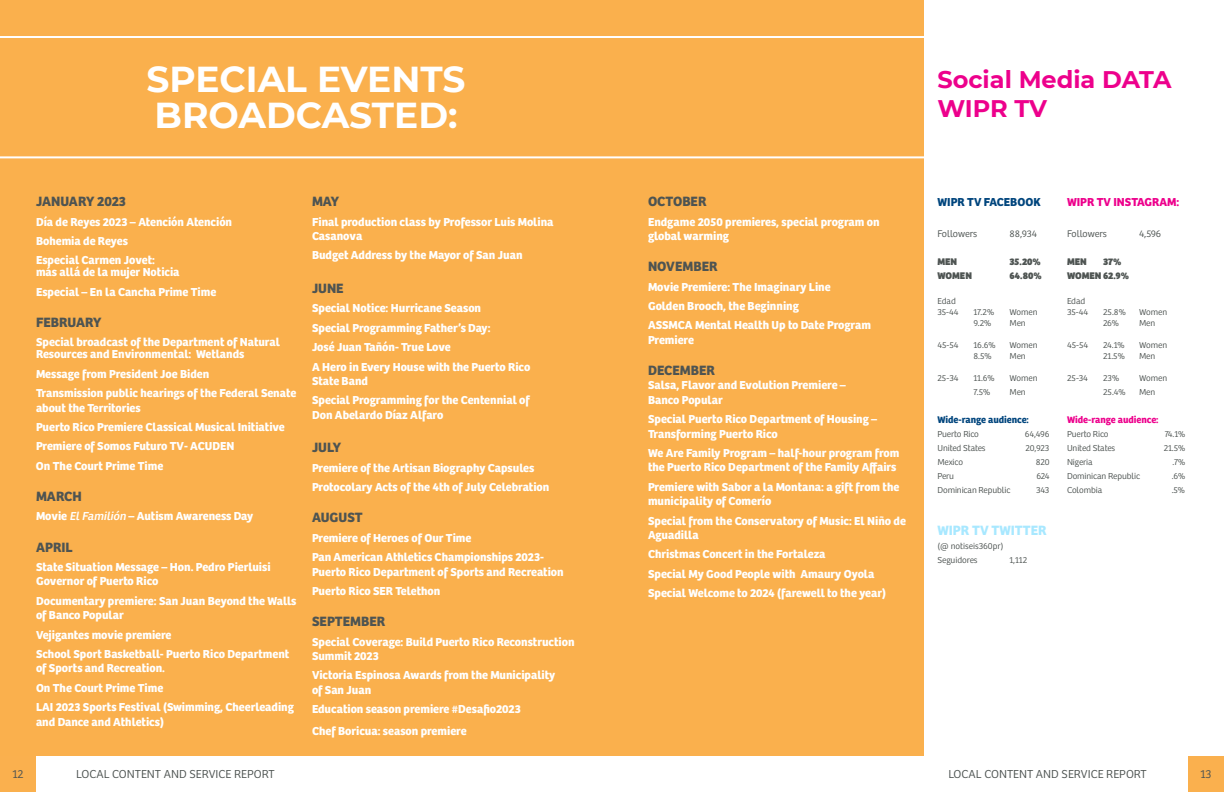
<style>
.page{position:relative;width:1224px;height:792px;background:#fff}
.page>*{position:absolute;margin:0;border:0;box-sizing:border-box;transform-origin:0 0}
.t1{font:700 36px/36px "Montserrat";color:#fff}
.t2{font:700 24px/28.8px "Montserrat";letter-spacing:-.005em;color:#ed008c}
.t3{font:700 14px "Bree";color:#4e5452}
.t4{font:700 14px "Bree";letter-spacing:.035em;color:#a8e8ff}
.t5{font:700 12px/19.4px "Bree";color:#fff}
.t6{font:300 12px "Bree";color:#4e5452}
.t7{font:700 12px "Bree";letter-spacing:.07em;color:#ed008c}
.t8{font:700 12px "Bree";color:#00457d}
.t9{font:800 10px/14px "Bree";color:#4e5452}
.t10{font:300 10px "Bree";letter-spacing:-.01em;color:#4e5452}
.t11{font:700 10px "Bree";color:#00457d}
.t12{font:700 10px "Bree";color:#ed008c}
.t13{font:300 9px/11px "Bree";letter-spacing:-.01em;color:#4e5452}
.s1{font-weight:400;font-style:italic}
</style>
<div class="page">
<div style="left:1188px;top:756px;width:36px;height:36px;background:#fab04e"></div>
<div style="left:0;top:756px;width:36px;height:36px;background:#fab04e"></div>
<div style="left:0;top:0;width:923px;height:756px;background:#fab04d"></div>
<svg style="left:0;top:36px;width:924px;height:122px"></svg>
<h1 class="t1" style="left:146px;top:59px;width:321px">SP ECIAL EVENTS<br>BROADCASTED:</h1>
<p class="t3" style="left:36px;top:193px;width:92px">January 2023</p>
<p class="t5" style="left:36px;top:212px;width:198px">Día de Reyes 2023 – Atención Atención<br>Bohemia de Reyes<br>Especial Carmen Jovet:</p>
<p class="t5" style="left:36px;top:263px;width:182px">más allá de la mujer Noticia<br>Especial – En la Cancha Prime Time</p>
<p class="t3" style="left:36px;top:314px;width:66px">February</p>
<p class="t5" style="left:36px;top:337px;width:246px;line-height:12px">Special broadcast of the Department of Natural<br>Resources and Environmental: Wetlands</p>
<p class="t5" style="left:36px;top:364px;width:262px">Message from President Joe Biden<br>Transmission public hearings of the Federal Senate</p>
<p class="t5" style="left:36px;top:398px;width:250px">about the Territories<br>Puerto Rico Premiere Classical Musical Initiative Premiere of Somos Futuro TV- ACUDEN<br>On The Court Prime Time</p>
<p class="t3" style="left:36px;top:488px;width:38px">MarCH</p>
<p class="t5" style="left:36px;top:507px;width:219px">Movie <span class="s1">El Familión</span> – Autism Awareness Day</p>
<p class="t3" style="left:36px;top:539px;width:38px">APril</p>
<p class="t5" style="left:36px;top:560px;width:236px;line-height:14.4px">State Situation Message – Hon. Pedro Pierluisi<br>Governor of Puerto Rico</p>
<p class="t5" style="left:36px;top:594px;width:262px;line-height:14.4px">Documentary premiere: San Juan Beyond the Walls of Banco Popular</p>
<p class="t5" style="left:36px;top:625px;width:255px">Vejigantes movie premiere<br>School Sport Basketball- Puerto Rico Department</p>
<p class="t5" style="left:36px;top:659px;width:259px">of Sports and Recreation.<br>On The Court Prime Time<br>LAI 2023 Sports Festival (Swimming, Cheerleading</p>
<p class="t5" style="left:36px;top:712px;width:129px">and Dance and Athletics)</p>
<p class="t3" style="left:312px;top:193px;width:27px">May</p>
<p class="t5" style="left:312px;top:215px;width:243px;line-height:14.4px">Final production class by Professor Luis Molina<br>Casanova</p>
<p class="t5" style="left:312px;top:246px;width:212px">Budget Address by the Mayor of San Juan</p>
<p class="t3" style="left:312px;top:280px;width:33px">June</p>
<p class="t5" style="left:312px;top:299px;width:220px">Special Notice: Hurricane Season<br>Special Programming Father’s Day:<br>José Juan Tañón- True Love<br>A Hero in Every House with the Puerto Rico</p>
<p class="t5" style="left:312px;top:371px;width:220px">State Band<br>Special Programming for the Centennial of</p>
<p class="t5" style="left:312px;top:405px;width:133px">Don Abelardo Díaz Alfaro</p>
<p class="t3" style="left:312px;top:439px;width:29px">July</p>
<p class="t5" style="left:312px;top:458px;width:239px">Premiere of the Artisan Biography Capsules<br>Protocolary Acts of the 4th of July Celebration</p>
<p class="t3" style="left:312px;top:509px;width:50px">August</p>
<p class="t5" style="left:312px;top:528px;width:234px">Premiere of Heroes of Our Time<br>Pan American Athletics Championships 2023-</p>
<p class="t5" style="left:312px;top:562px;width:253px">Puerto Rico Department of Sports and Recreation<br>Puerto Rico SER</p>
<p class="t5" style="left:396px;top:581px;width:46px">Telethon</p>
<p class="t3" style="left:312px;top:613px;width:75px">September</p>
<p class="t5" style="left:312px;top:635px;width:264px;line-height:14.4px">Special Coverage: Build Puerto Rico Reconstruction<br>Summit 2023</p>
<p class="t5" style="left:312px;top:668px;width:245px;line-height:14.4px">Victoria Espinosa Awards from the Municipality of San Juan</p>
<p class="t5" style="left:312px;top:698px;width:210px;line-height:21.8px">Education season premiere #Desafio2023<br>Chef Boricua: season premiere</p>
<h2 class="t2" style="left:937px;top:64px;width:236px">SOCIAL M EDIA DATA<br>WIPR TV</h2>
<p class="t3" style="left:648px;top:193px;width:60px">October</p>
<p class="t5" style="left:648px;top:215px;width:233px;line-height:14.4px">Endgame 2050 premieres, special program on global warming</p>
<p class="t3" style="left:648px;top:258px;width:71px">November</p>
<p class="t5" style="left:648px;top:277px;width:184px">Movie Premiere: The Imaginary Line<br>Golden Brooch, the Beginning<br>ASSMCA</p>
<p class="t5" style="left:695px;top:316px;width:177px">Mental Health Up to Date Program</p>
<p class="t5" style="left:648px;top:330px;width:47px">Premiere</p>
<p class="t3" style="left:648px;top:362px;width:69px">December</p>
<p class="t5" style="left:648px;top:378px;width:199px;line-height:14.4px">Salsa, Flavor and Evolution Premiere –<br>Banco Popular</p>
<p class="t5" style="left:648px;top:412px;width:231px;line-height:14.4px">Special Puerto Rico Department of Housing –<br>Transforming Puerto Rico</p>
<p class="t5" style="left:648px;top:446px;width:253px;line-height:14.4px">We Are Family Program – half-hour program from the Puerto Rico Department of the Family Affairs</p>
<p class="t5" style="left:648px;top:480px;width:253px;line-height:14.4px">Premiere with Sabor a la Montana: a gift from the municipality of Comerío</p>
<p class="t5" style="left:648px;top:514px;width:259px;line-height:14.4px">Special from the Conservatory of Music: El Niño de<br>Aguadilla</p>
<p class="t5" style="left:648px;top:545px;width:240px">Christmas Concert in the Fortaleza<br>Special My Good People with Amaury Oyola<br>Special Welcome to 2024 (farewell to the year)</p>
<p class="t8" style="left:937px;top:195px;width:104px">wipr tv Facebook</p>
<p class="t10" style="left:937px;top:228px;width:41px">Followers</p>
<p class="t10" style="left:1009px;top:228px;width:29px">88,934</p>
<p class="t9" style="left:937px;top:254px;width:21px">MEN</p>
<p class="t9" style="left:1009px;top:254px;width:33px">35.20%</p>
<p class="t9" style="left:937px;top:268px;width:36px">WOMEN</p>
<p class="t9" style="left:1009px;top:268px;width:34px">64.80%</p>
<p class="t13" style="left:937px;top:295px;width:23px">Edad<br>35-44</p>
<p class="t13" style="left:973px;top:306px;width:22px">17.2%</p>
<p class="t13" style="left:1009px;top:306px;width:30px">Women</p>
<p class="t13" style="left:973px;top:317px;width:19px">9.2%</p>
<p class="t13" style="left:1009px;top:317px;width:18px">Men</p>
<p class="t13" style="left:937px;top:339px;width:23px">45-54</p>
<p class="t13" style="left:973px;top:339px;width:24px">16.6%</p>
<p class="t13" style="left:1009px;top:339px;width:30px">Women</p>
<p class="t13" style="left:973px;top:350px;width:20px">8.5%</p>
<p class="t13" style="left:1009px;top:350px;width:18px">Men</p>
<p class="t13" style="left:937px;top:372px;width:22px">25-34</p>
<p class="t13" style="left:973px;top:372px;width:23px">11.6%</p>
<p class="t13" style="left:1009px;top:372px;width:30px">Women</p>
<p class="t13" style="left:973px;top:386px;width:18px">7.5%</p>
<p class="t13" style="left:1009px;top:386px;width:18px">Men</p>
<p class="t11" style="left:937px;top:413px;width:93px">Wide-range audience:</p>
<p class="t13" style="left:937px;top:428px;width:43px">Puerto Rico</p>
<p class="t13" style="left:1025px;top:428px;width:26px">64,496</p>
<p class="t13" style="left:937px;top:442px;width:50px">United States</p>
<p class="t13" style="left:1026px;top:442px;width:26px">20,923</p>
<p class="t13" style="left:937px;top:456px;width:27px">Mexico</p>
<p class="t13" style="left:1036px;top:456px;width:15px">820</p>
<p class="t13" style="left:937px;top:470px;width:18px">Peru</p>
<p class="t13" style="left:1036px;top:470px;width:15px">624</p>
<p class="t13" style="left:937px;top:484px;width:75px">Dominican Republic</p>
<p class="t13" style="left:1036px;top:484px;width:15px">343</p>
<p class="t4" style="left:937px;top:522px;width:111px">wipr tv Twitter</p>
<p class="t13" style="left:937px;top:539px;width:68px;line-height:14px">(@ notiseis360pr)<br>Seguidores</p>
<p class="t13" style="left:1009px;top:554px;width:19px">1,112</p>
<p class="t7" style="left:1067px;top:195px;width:114px">wipr tv Instagram:</p>
<p class="t10" style="left:1067px;top:228px;width:41px">Followers</p>
<p class="t10" style="left:1139px;top:228px;width:24px">4,596</p>
<p class="t9" style="left:1067px;top:254px;width:21px">MEN</p>
<p class="t9" style="left:1067px;top:254px;width:63px;text-indent:36px">37%<br>WOMEN62.9%</p>
<p class="t13" style="left:1067px;top:295px;width:23px">Edad<br>35-44</p>
<p class="t13" style="left:1103px;top:306px;width:24px">25.8%</p>
<p class="t13" style="left:1139px;top:306px;width:30px">Women</p>
<p class="t13" style="left:1103px;top:317px;width:17px">26%</p>
<p class="t13" style="left:1139px;top:317px;width:18px">Men</p>
<p class="t13" style="left:1067px;top:339px;width:23px">45-54</p>
<p class="t13" style="left:1103px;top:339px;width:23px">24.1%</p>
<p class="t13" style="left:1139px;top:339px;width:30px">Women</p>
<p class="t13" style="left:1103px;top:350px;width:23px">21.5%</p>
<p class="t13" style="left:1139px;top:350px;width:18px">Men</p>
<p class="t13" style="left:1067px;top:372px;width:22px">25-34</p>
<p class="t13" style="left:1103px;top:372px;width:18px">23%</p>
<p class="t13" style="left:1139px;top:372px;width:30px">Women</p>
<p class="t13" style="left:1103px;top:386px;width:24px">25.4%</p>
<p class="t13" style="left:1139px;top:386px;width:18px">Men</p>
<p class="t12" style="left:1067px;top:413px;width:93px">Wide-range audience:</p>
<p class="t13" style="left:1067px;top:428px;width:43px">Puerto Rico</p>
<p class="t13" style="left:1165px;top:428px;width:22px">74.1%</p>
<p class="t13" style="left:1067px;top:442px;width:50px">United States</p>
<p class="t13" style="left:1164px;top:442px;width:23px">21.5%</p>
<p class="t13" style="left:1067px;top:456px;width:27px">Nigeria</p>
<p class="t13" style="left:1172px;top:456px;width:14px">.7%</p>
<p class="t13" style="left:1067px;top:470px;width:75px">Dominican Republic</p>
<p class="t13" style="left:1172px;top:470px;width:15px">.6%</p>
<p class="t13" style="left:1067px;top:484px;width:37px">Colombia</p>
<p class="t13" style="left:1172px;top:484px;width:15px">.5%</p>
<p class="t6" style="left:12px;top:767px;width:13px">12</p>
<p class="t6" style="left:76px;top:767px;width:200px">Local Content and Service Report</p>
<p class="t6" style="left:948px;top:767px;width:200px">Local Content and Service Report</p>
<p class="t6" style="left:1200px;top:767px;width:13px">13</p>
</div>
